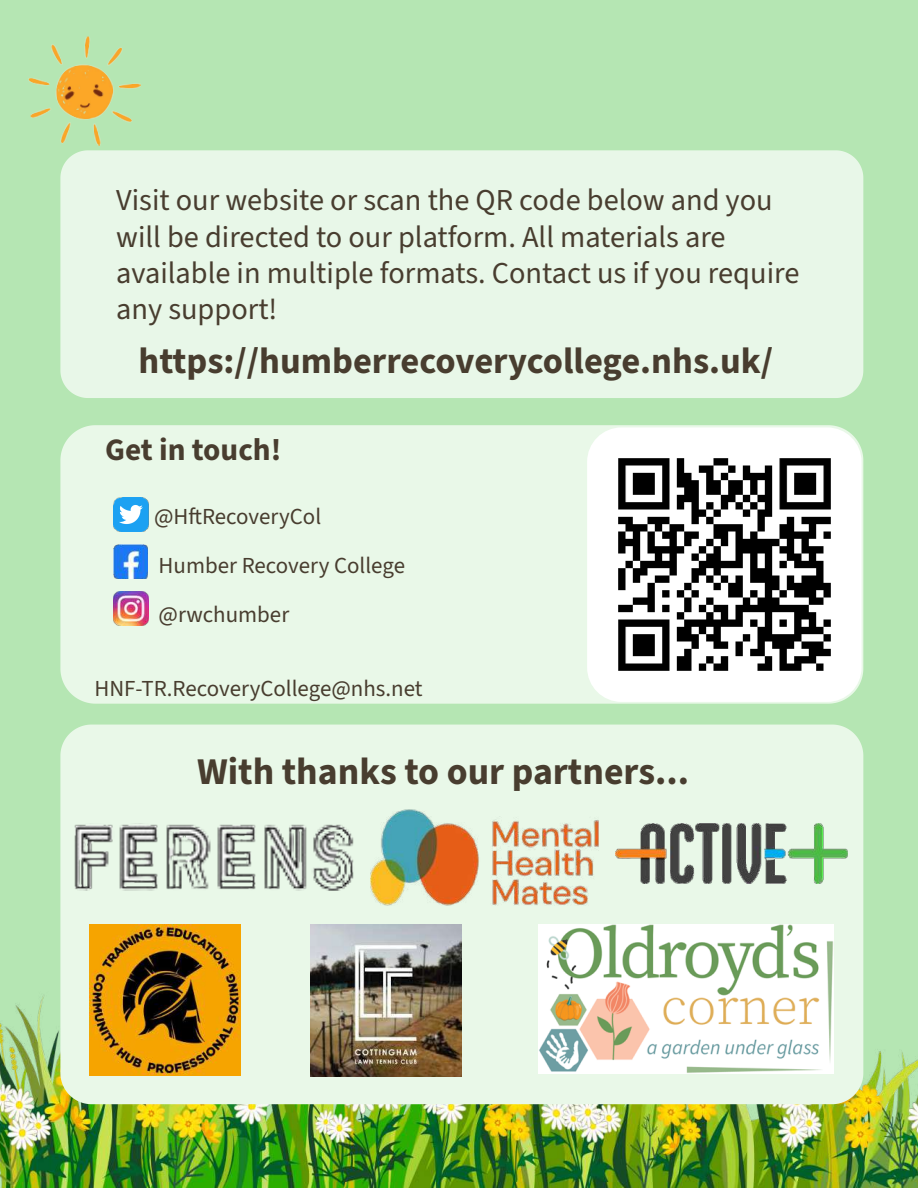
<style>
.page{position:relative;width:918px;height:1188px;background:#b5e6b3}
.page>*{position:absolute;margin:0;border:0;box-sizing:border-box;transform-origin:0 0}
.t1{font:700 37.8px "Source Sans 3";color:#483d2f}
.t2{font:700 36.45px "Source Sans 3";color:#483d2f}
.t3{font:700 31.2px "Source Sans 3";color:#483d2f}
.t4{font:30.45px/36.5px "Source Sans 3";color:#483d2f}
.t5{font:22.95px/49.1px "Source Sans 3";color:#483d2f}
</style>
<div class="page">
<img style="left:0;top:882px;width:918px;height:306px">
<img style="left:28px;top:36px;width:113px;height:110px">
<div style="left:60px;top:150px;width:803px;height:248px;background:#e8f7e8"></div>
<div style="left:60px;top:425px;width:803px;height:279px;background:#e9f8e8"></div>
<img style="left:114px;top:591px;width:34px;height:35px">
<img style="left:114px;top:498px;width:34px;height:34px">
<img style="left:114px;top:545px;width:33px;height:33px">
<img style="left:587px;top:427px;width:275px;height:275px">
<div style="left:60px;top:725px;width:803px;height:379px;background:#e9f8e8"></div>
<img style="left:89px;top:924px;width:151px;height:151px">
<img style="left:310px;top:924px;width:151px;height:153px">
<img style="left:370px;top:809px;width:228px;height:96px">
<img style="left:73px;top:824px;width:281px;height:67px">
<img style="left:616px;top:824px;width:231px;height:60px">
<img style="left:538px;top:924px;width:295px;height:149px">
<p class="t4" style="left:116px;top:182px;width:685px">Visit our website or scan the QR code below and you will be directed to our platform. All materials are available in multiple formats. Contact us if you require any support!</p>
<p class="t2" style="left:139px;top:337px;width:636px">https://humberrecoverycollege.nhs.uk/</p>
<p class="t3" style="left:105px;top:429px;width:178px">Get in touch!</p>
<p class="t5" style="left:154px;top:492px;width:253px">@HftRecoveryCol<br>Humber Recovery College @rwchumber</p>
<p class="t5" style="left:94px;top:663px;width:330px">HNF-TR.RecoveryCollege@nhs.net</p>
<p class="t1" style="left:197px;top:746px;width:494px">With thanks to our partners...</p>
</div>
